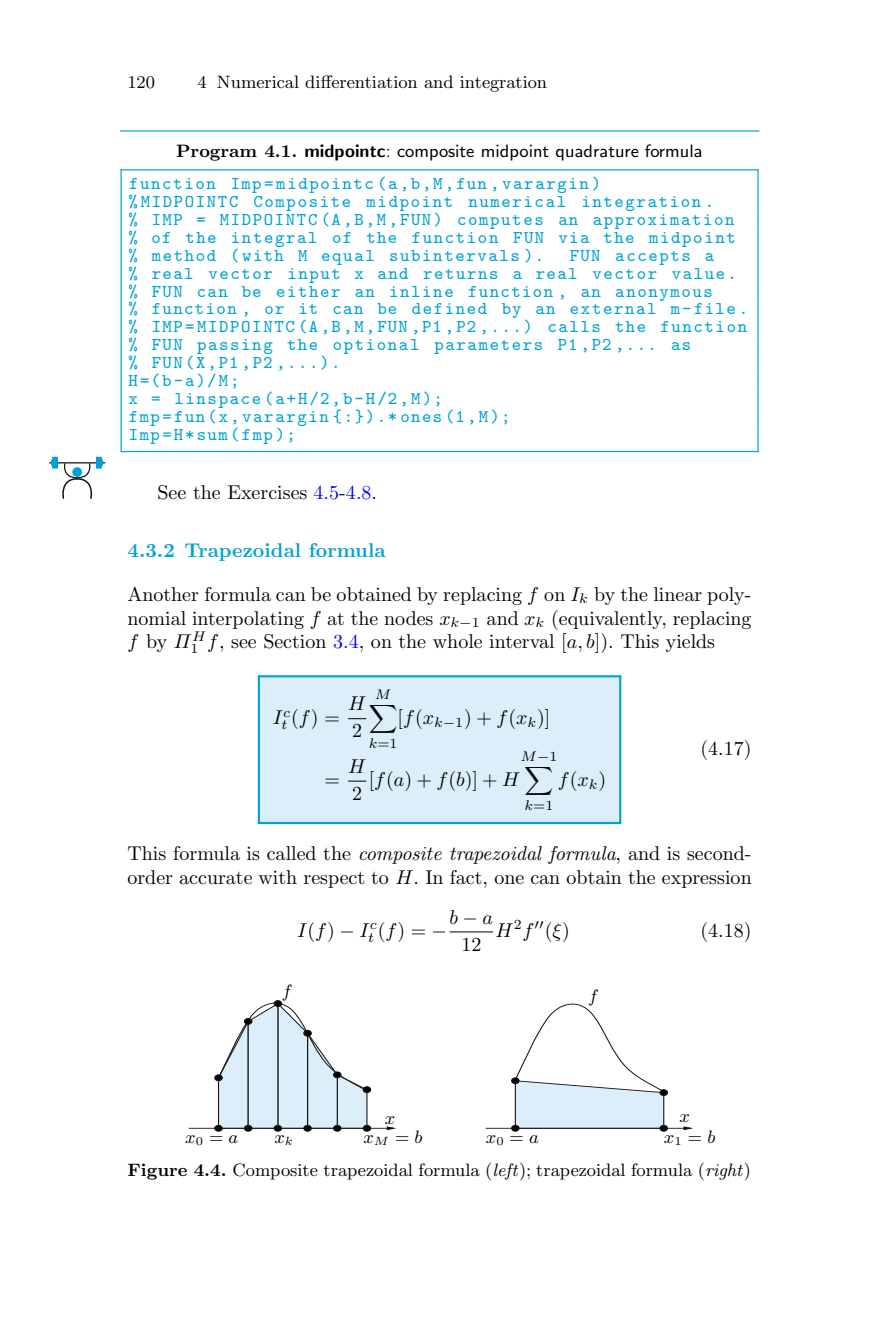
<style>
.page{position:relative;width:879px;height:1333px;background:#fff}
.page>*{position:absolute;margin:0;border:0;box-sizing:border-box;transform-origin:0 0}
.t1{font:20px/24px "CMR10";color:#000}
.t2{font:20px "CMMI10";color:#000}
.t3{font:20px "CMBX10";letter-spacing:.005em;color:#00a3d3}
.t4{font:18px/17.8px "CMTT9";letter-spacing:.09em;color:#00a3d3}
.t5{font:18px "CMR9";letter-spacing:-.005em;color:#000}
.t6{font:18px "CMSS9";color:#000}
.t7{font:18px "CMMI9";color:#000}
.t8{font:14px "CMR7";color:#000}
.t9{font:14px "CMMI7";color:#000}
.s1{font-family:"CMBX9"}
.s2{font-family:"CMSSBX10"}
.s3{color:#00f}
.s4{font-family:"CMMI10"}
.s5{font-family:"CMR10"}
.s6{font-family:"CMMI7"}
.s7{font-family:"CMSY7"}
.s8{font-family:"CMR7"}
.s9{font-family:"CMTI10"}
.s10{font-family:"CMSY10"}
.s11{font-family:"CMR9"}
.s12{font-family:"CMTI9"}
</style>
<div class="page">
<hr style="left:120px;top:130px;width:639px;height:2px;background:#00a3d3">
<hr style="left:127px;top:169px;width:631px;height:1px;background:#00a3d3">
<svg style="left:120px;top:169px;width:8px;height:283px"></svg>
<hr style="left:127px;top:451px;width:631px;height:1px;background:#00a3d3">
<svg style="left:757px;top:169px;width:1px;height:282px"></svg>
<hr style="left:50px;top:462px;width:55px;height:1px;background:#131413">
<div style="left:52px;top:457px;width:6px;height:11px;background:#00a3d3"></div>
<div style="left:96px;top:457px;width:6px;height:11px;background:#00a3d3"></div>
<svg style="left:60px;top:460px;width:43px;height:39px"></svg>
<div style="left:260px;top:677px;width:359px;height:145px;background:#dbeefa"></div>
<svg style="left:348px;top:780px;width:18px;height:1px"></svg>
<hr style="left:258px;top:675px;width:363px;height:2px;background:#00a3d3">
<hr style="left:258px;top:676px;width:2px;height:147px;background:#00a3d3">
<hr style="left:619px;top:676px;width:2px;height:147px;background:#00a3d3">
<hr style="left:258px;top:822px;width:363px;height:2px;background:#00a3d3">
<hr style="left:450px;top:931px;width:43px;height:1px;background:#000">
<svg style="left:217px;top:1000px;width:151px;height:127px"></svg>
<svg style="left:514px;top:1003px;width:151px;height:124px"></svg>
<svg style="left:215px;top:1074px;width:7px;height:6px"></svg>
<svg style="left:244px;top:1018px;width:8px;height:6px"></svg>
<svg style="left:274px;top:1000px;width:8px;height:6px"></svg>
<svg style="left:304px;top:1030px;width:7px;height:6px"></svg>
<svg style="left:333px;top:1071px;width:8px;height:6px"></svg>
<svg style="left:363px;top:1086px;width:8px;height:6px"></svg>
<svg style="left:215px;top:1125px;width:7px;height:6px"></svg>
<svg style="left:244px;top:1125px;width:8px;height:6px"></svg>
<svg style="left:274px;top:1125px;width:8px;height:6px"></svg>
<svg style="left:304px;top:1125px;width:7px;height:6px"></svg>
<svg style="left:333px;top:1125px;width:8px;height:6px"></svg>
<svg style="left:363px;top:1125px;width:8px;height:6px"></svg>
<svg style="left:511px;top:1125px;width:8px;height:6px"></svg>
<svg style="left:660px;top:1125px;width:7px;height:6px"></svg>
<svg style="left:511px;top:1077px;width:8px;height:6px"></svg>
<svg style="left:660px;top:1089px;width:7px;height:6px"></svg>
<hr style="left:189px;top:1127px;width:207px;height:1px;background:#131413">
<svg style="left:386px;top:1126px;width:11px;height:4px"></svg>
<hr style="left:486px;top:1127px;width:207px;height:1px;background:#131413">
<svg style="left:682px;top:1126px;width:11px;height:4px"></svg>
<svg style="left:348px;top:718px;width:19px;height:2px"></svg>
<p class="t5" style="left:127px;top:75px;width:29px">120</p>
<p class="t5" style="left:198px;top:75px;width:351px">4 Numerical differentiation and integration</p>
<p class="t6" style="left:176px;top:144px;width:528px"><span class="s1">Program 4.1.</span> <span class="s2">midpointc</span>: composite midpoint quadrature formula</p>
<p class="t4" style="left:128px;top:176px;width:609px">function Imp=midpointc(a,b,M,fun,varargin)<br>%MIDPOINTC Composite midpoint numerical integration.<br>% IMP = MIDPOINTC(A,B,M,FUN) computes an approximation % of the integral of the function FUN via the midpoint % method (with M equal subintervals ).</p>
<p class="t4" style="left:128px;top:248px;width:621px;text-indent:441px">FUN accepts a<br>% real vector input x and returns a real vector value. % FUN can be either an inline function , an anonymous<br>% function , or it can be defined by an external m-file. % IMP=MIDPOINTC(A,B,M,FUN,P1,P2,...) calls the function % FUN passing the optional parameters P1,P2,... as<br>% FUN(X,P1,P2,...).<br>H=(b-a)/M;<br>x = linspace(a+H/2,b-H/2,M);<br>fmp=fun(x,varargin {:}).*ones(1,M);<br>Imp=H*sum(fmp);</p>
<p class="t1" style="left:157px;top:482px;width:221px">See the Exercises <span class="s3">4.5</span>-<span class="s3">4.8</span>.</p>
<p class="t3" style="left:127px;top:543px;width:260px">4.3.2 Trapezoidal formula</p>
<p class="t1" style="left:127px;top:583px;width:625px">Another formula can be obtained by replacing <span class="s4">f</span> on <span class="s4">I</span><sub>k</sub> by the linear poly&shy;nomial interpolating <span class="s4">f</span> at the nodes <span class="s4">x</span><sub>k</sub><sub>−</sub><sub>1</sub> and <span class="s4">x</span><sub>k</sub> (equivalently, replacing</p>
<p class="t2" style="left:127px;top:634px;width:79px">f <span class="s5">by</span>Π<sup>H</sup></p>
<p class="t1" style="left:190px;top:631px;width:526px"><sub>1</sub> <span class="s4">f</span>, see Section <span class="s3">3.4</span>, on the whole interval [<span class="s4">a, b</span>]). This yields</p>
<p class="t1" style="left:281px;top:706px;width:60px"><sub>t</sub>(<span class="s4">f</span>)=</p>
<p class="t2" style="left:273px;top:710px;width:19px">I<sup>c</sup></p>
<p class="t1" style="left:324px;top:769px;width:17px">=</p>
<p class="t9" style="left:375px;top:689px;width:17px">M</p>
<p class="t8" style="left:369px;top:734px;width:30px"><span class="s6">k</span>=1</p>
<p class="t2" style="left:348px;top:696px;width:18px">H</p>
<p class="t1" style="left:352px;top:720px;width:11px">2</p>
<p class="t1" style="left:397px;top:706px;width:154px">[<span class="s4">f</span>(<span class="s4">x</span><sub>k</sub><sub>−</sub><sub>1</sub>) + <span class="s4">f</span>(<span class="s4">x</span><sub>k</sub>)]</p>
<p class="t9" style="left:520px;top:751px;width:38px">M<span class="s7">−</span><span class="s8">1</span></p>
<p class="t8" style="left:524px;top:797px;width:30px"><span class="s6">k</span>=1</p>
<p class="t2" style="left:348px;top:758px;width:18px">H</p>
<p class="t1" style="left:352px;top:783px;width:11px">2</p>
<p class="t1" style="left:369px;top:769px;width:151px">[<span class="s4">f</span>(<span class="s4">a</span>) + <span class="s4">f</span>(<span class="s4">b</span>)] + <span class="s4">H</span></p>
<p class="t2" style="left:558px;top:772px;width:50px">f<span class="s5">(</span>x<sub>k</sub><span class="s5">)</span></p>
<p class="t1" style="left:700px;top:737px;width:53px">(4.17)</p>
<p class="t1" style="left:127px;top:843px;width:626px">This formula is called the <span class="s9">composite trapezoidal formula</span>, and is second&shy;order accurate with respect to <span class="s4">H</span>. In fact, one can obtain the expression</p>
<p class="t2" style="left:297px;top:923px;width:81px">I<span class="s5">(</span>f<span class="s5">)</span> <span class="s10">−</span>I<sup>c</sup></p>
<p class="t2" style="left:450px;top:909px;width:45px">b<span class="s10">−</span>a</p>
<p class="t1" style="left:461px;top:933px;width:22px">12</p>
<p class="t2" style="left:495px;top:923px;width:76px">H<sup>2</sup>f<sup>--</sup><span class="s5">(</span>ξ<span class="s5">)</span></p>
<p class="t1" style="left:700px;top:920px;width:53px">(4.18)</p>
<p class="t1" style="left:368px;top:920px;width:81px"><sub>t</sub>(<span class="s4">f</span>)=<span class="s10">−</span></p>
<p class="t7" style="left:282px;top:984px;width:10px">f</p>
<p class="t7" style="left:588px;top:989px;width:10px">f</p>
<p class="t7" style="left:385px;top:1111px;width:12px">x</p>
<p class="t7" style="left:679px;top:1109px;width:12px">x</p>
<p class="t7" style="left:664px;top:1130px;width:53px">x<sub>1</sub> <span class="s11">=</span>b</p>
<p class="t5" style="left:127px;top:1163px;width:625px"><span class="s1">Figure 4.4.</span> Composite trapezoidal formula (<span class="s12">left</span>); trapezoidal formula (<span class="s12">right</span>)</p>
<p class="t7" style="left:185px;top:1130px;width:54px">x<sub>0</sub> <span class="s11">=</span>a</p>
<p class="t7" style="left:274px;top:1130px;width:20px">x<sub>k</sub></p>
<p class="t7" style="left:363px;top:1130px;width:61px">x<sub>M</sub> <span class="s11">=</span>b</p>
<p class="t7" style="left:486px;top:1130px;width:54px">x<sub>0</sub> <span class="s11">=</span>a</p>
</div>
